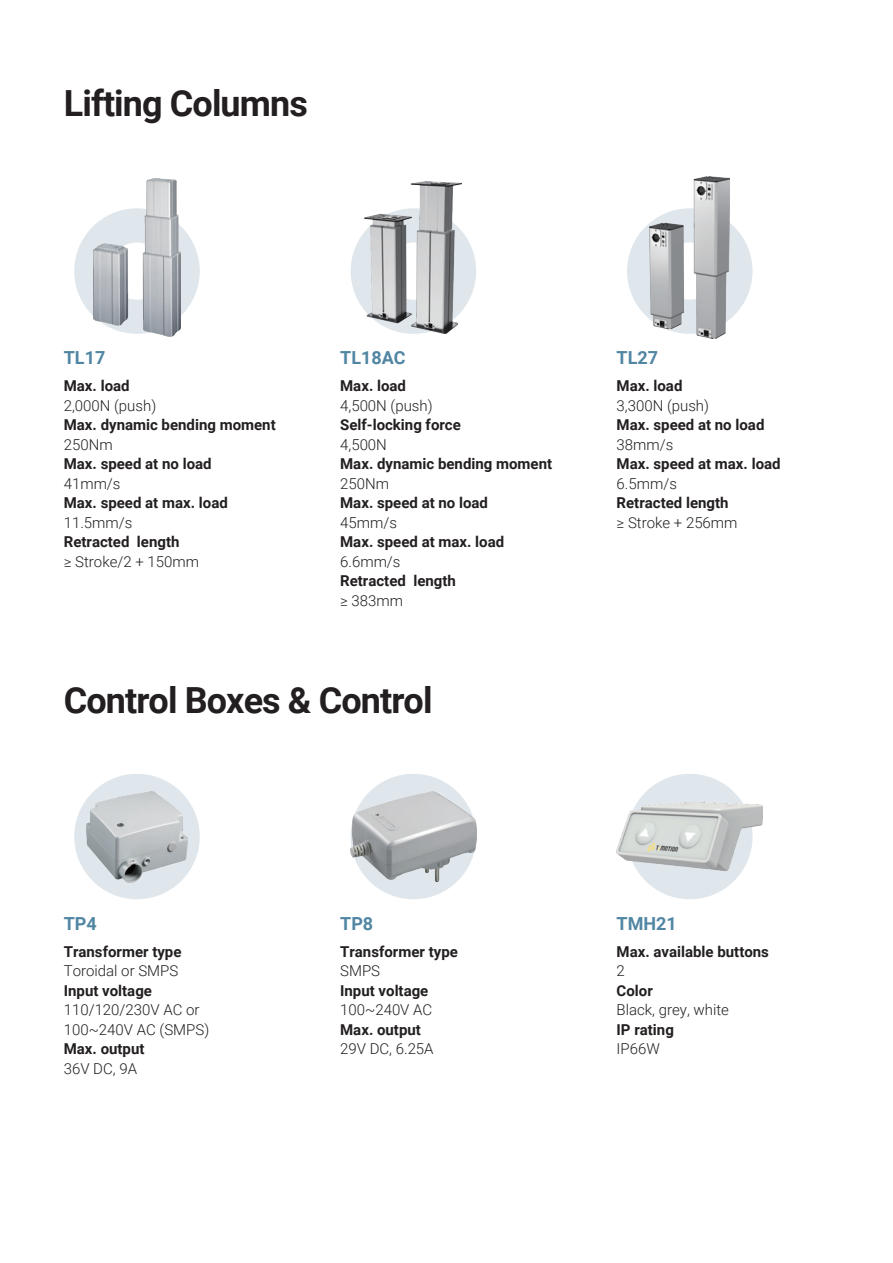
<style>
.page{position:relative;width:893px;height:1263px;background:#fff}
.page>*{position:absolute;margin:0;border:0;box-sizing:border-box;transform-origin:0 0}
.t1{font:700 36px "Roboto";letter-spacing:-.025em;color:#231f20}
.t2{font:700 18px "Roboto";color:#5186a3}
.t3{font:700 15px "Roboto";color:#231f20}
.t4{font:300 15px/19.5px "Roboto";color:#231f20}
</style>
<div class="page">
<svg style="left:74px;top:774px;width:126px;height:125px"></svg>
<img style="left:86px;top:791px;width:102px;height:91px">
<svg style="left:370px;top:774px;width:87px;height:125px"></svg>
<img style="left:351px;top:792px;width:125px;height:89px">
<svg style="left:637px;top:774px;width:106px;height:125px"></svg>
<img style="left:617px;top:803px;width:146px;height:67px">
<svg style="left:74px;top:227px;width:126px;height:88px"></svg>
<img style="left:93px;top:178px;width:88px;height:159px">
<svg style="left:351px;top:217px;width:125px;height:94px"></svg>
<img style="left:365px;top:181px;width:97px;height:153px">
<svg style="left:627px;top:223px;width:125px;height:96px"></svg>
<img style="left:650px;top:176px;width:80px;height:162px">
<h1 class="t1" style="left:64px;top:78px;width:246px">Lifting Columns</h1>
<p class="t2" style="left:64px;top:345px;width:43px">TL17</p>
<p class="t3" style="left:64px;top:375px;width:67px">Max. load</p>
<p class="t4" style="left:64px;top:395px;width:94px">2,000N (push)</p>
<p class="t3" style="left:64px;top:414px;width:213px">Max. dynamic bending moment</p>
<p class="t4" style="left:64px;top:434px;width:50px">250Nm</p>
<p class="t3" style="left:64px;top:453px;width:149px">Max. speed at no load</p>
<p class="t4" style="left:64px;top:473px;width:58px">41mm/s</p>
<p class="t3" style="left:64px;top:492px;width:166px">Max. speed at max. load</p>
<p class="t4" style="left:64px;top:512px;width:70px">11.5mm/s</p>
<p class="t3" style="left:64px;top:531px;width:117px">Retracted length</p>
<p class="t4" style="left:64px;top:551px;width:137px">≥ Stroke/2 + 150mm</p>
<p class="t2" style="left:340px;top:345px;width:67px">TL18AC</p>
<p class="t3" style="left:340px;top:375px;width:67px">Max. load</p>
<p class="t4" style="left:340px;top:395px;width:94px">4,500N (push)</p>
<p class="t3" style="left:340px;top:414px;width:122px">Self-locking force</p>
<p class="t4" style="left:340px;top:434px;width:48px">4,500N</p>
<p class="t3" style="left:340px;top:453px;width:213px">Max. dynamic bending moment</p>
<p class="t4" style="left:340px;top:473px;width:50px">250Nm</p>
<p class="t3" style="left:340px;top:492px;width:149px">Max. speed at no load</p>
<p class="t4" style="left:340px;top:512px;width:58px">45mm/s</p>
<p class="t3" style="left:340px;top:531px;width:166px">Max. speed at max. load</p>
<p class="t4" style="left:340px;top:551px;width:62px">6.6mm/s</p>
<p class="t3" style="left:340px;top:570px;width:117px">Retracted length</p>
<p class="t4" style="left:340px;top:590px;width:64px">≥ 383mm</p>
<h1 class="t1" style="left:64px;top:675px;width:370px">Control Boxes &amp; Control</h1>
<p class="t2" style="left:617px;top:345px;width:43px">TL27</p>
<p class="t3" style="left:617px;top:375px;width:67px">Max. load</p>
<p class="t4" style="left:617px;top:395px;width:94px">3,300N (push)</p>
<p class="t3" style="left:617px;top:414px;width:149px">Max. speed at no load</p>
<p class="t4" style="left:617px;top:434px;width:58px">38mm/s</p>
<p class="t3" style="left:617px;top:453px;width:166px">Max. speed at max. load</p>
<p class="t4" style="left:617px;top:473px;width:62px">6.5mm/s</p>
<p class="t3" style="left:617px;top:492px;width:113px">Retracted length</p>
<p class="t4" style="left:617px;top:512px;width:122px">≥ Stroke + 256mm</p>
<p class="t2" style="left:64px;top:911px;width:35px">TP4</p>
<p class="t3" style="left:64px;top:941px;width:119px">Transformer type</p>
<p class="t4" style="left:64px;top:960px;width:116px">Toroidal or SMPS</p>
<p class="t3" style="left:64px;top:980px;width:90px">Input voltage</p>
<p class="t4" style="left:64px;top:999px;width:147px">110/120/230V AC or<br>100~240V AC (SMPS)</p>
<p class="t3" style="left:64px;top:1038px;width:82px">Max. output</p>
<p class="t4" style="left:64px;top:1058px;width:75px">36V DC, 9A</p>
<p class="t2" style="left:340px;top:911px;width:35px">TP8</p>
<p class="t3" style="left:340px;top:941px;width:119px">Transformer type</p>
<p class="t4" style="left:340px;top:960px;width:41px">SMPS</p>
<p class="t3" style="left:340px;top:980px;width:90px">Input voltage</p>
<p class="t4" style="left:340px;top:999px;width:94px">100~240V AC</p>
<p class="t3" style="left:340px;top:1019px;width:82px">Max. output</p>
<p class="t4" style="left:340px;top:1038px;width:95px">29V DC, 6.25A</p>
<p class="t2" style="left:617px;top:911px;width:62px">TMH21</p>
<p class="t3" style="left:617px;top:941px;width:154px">Max. available buttons</p>
<p class="t4" style="left:617px;top:960px;width:10px">2</p>
<p class="t3" style="left:617px;top:980px;width:38px">Color</p>
<p class="t4" style="left:617px;top:999px;width:114px">Black, grey, white</p>
<p class="t3" style="left:617px;top:1019px;width:59px">IP rating</p>
<p class="t4" style="left:617px;top:1038px;width:45px">IP66W</p>
</div>
